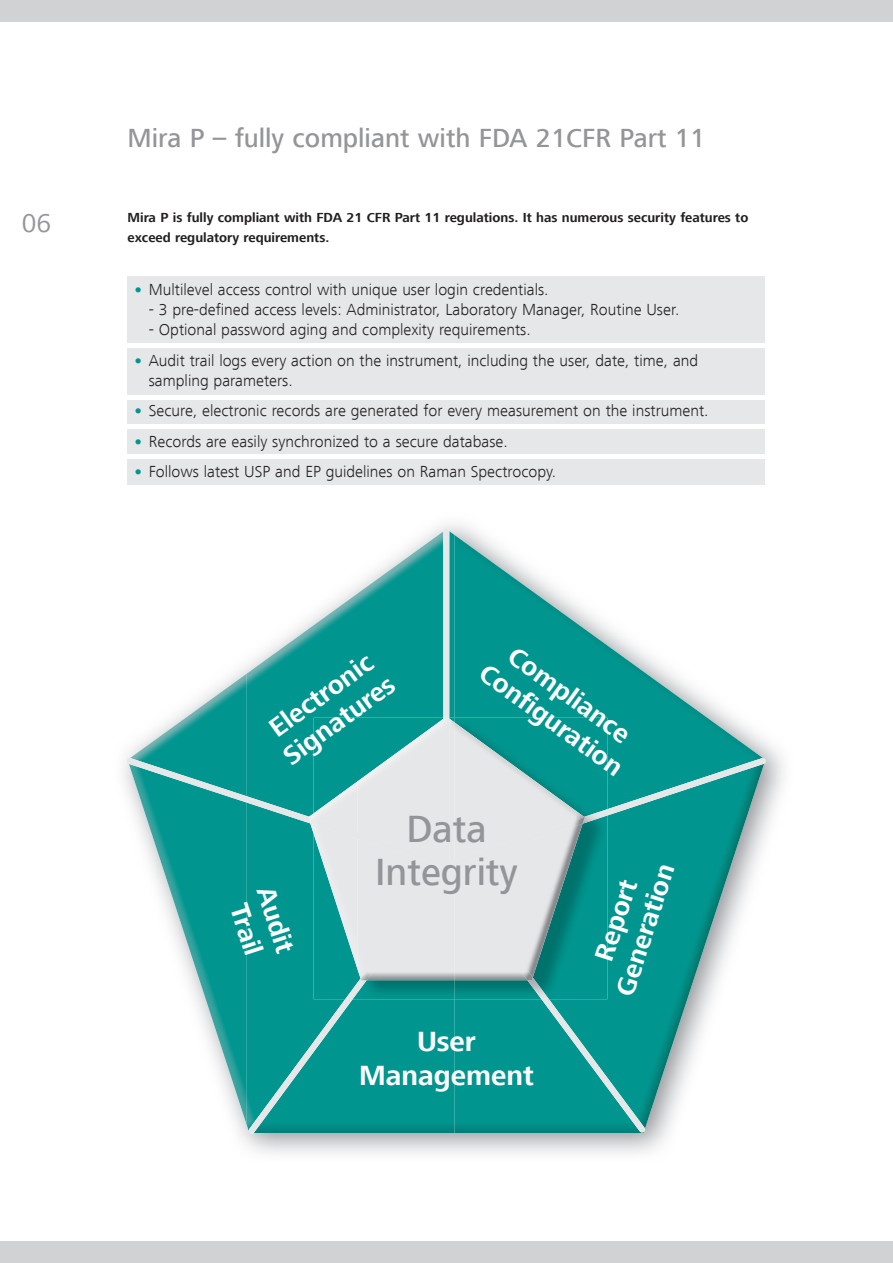
<style>
.page{position:relative;width:893px;height:1263px;background:#fff}
.page>*{position:absolute;margin:0;border:0;box-sizing:border-box;transform-origin:0 0}
.t1{font:500 39px/42.8px "Frutiger Next LT";color:#939598;text-align:center}
.t2{font:700 28.65px/34px "Frutiger Next LT";color:#fff;text-align:center}
.t3{font:700 27px/30.8px "Frutiger Next LT";color:#fff}
.t4{font:500 27px "Frutiger Next LT";color:#939598}
.t5{font:27px "Frutiger Next LT";color:#939598}
.t6{font:300 16.5px/20.2px "Frutiger Next LT";color:#231f20}
.t7{font:700 13.5px/19.5px "Frutiger Next LT";color:#231f20}
.s1{font-weight:800;color:#00968f}
</style>
<div class="page">
<div style="left:0;top:1242px;width:893px;height:21px;background:#d1d2d4"></div>
<div style="left:0;top:0;width:893px;height:21px;background:#d1d2d4"></div>
<div style="left:128px;top:276px;width:637px;height:209px;background:#e6e7e9"></div>
<hr style="left:128px;top:344px;width:637px;height:4px;background:#fff">
<hr style="left:128px;top:425px;width:637px;height:4px;background:#fff">
<hr style="left:128px;top:395px;width:637px;height:4px;background:#fff">
<hr style="left:128px;top:455px;width:637px;height:4px;background:#fff">
<img style="left:129px;top:674px;width:117px;height:449px">
<img style="left:454px;top:535px;width:310px;height:598px">
<img style="left:246px;top:531px;width:208px;height:602px">
<svg style="left:447px;top:868px;width:198px;height:265px;background:#089891"></svg>
<div style="left:443px;top:528px;width:6px;height:336px;background:#e6e7e9;border-radius:3px"></div>
<svg style="left:248px;top:868px;width:199px;height:266px;background:#089791"></svg>
<img style="left:454px;top:718px;width:153px;height:40px">
<img style="left:454px;top:868px;width:153px;height:131px">
<img style="left:367px;top:980px;width:87px;height:19px">
<img style="left:527px;top:977px;width:22px;height:22px">
<div style="left:314px;top:718px;width:129px;height:40px;background:#00968f"></div>
<img style="left:314px;top:969px;width:43px;height:30px">
<img style="left:345px;top:978px;width:22px;height:21px">
<svg style="left:126px;top:758px;width:640px;height:110px;background:#25a19c"></svg>
<img style="left:314px;top:781px;width:43px;height:188px">
<img style="left:314px;top:818px;width:43px;height:21px">
<svg style="left:443px;top:716px;width:11px;height:3px"></svg>
<img style="left:454px;top:722px;width:130px;height:95px">
<img style="left:357px;top:719px;width:97px;height:113px">
<img style="left:533px;top:867px;width:50px;height:110px">
<img style="left:357px;top:867px;width:3px;height:111px">
<div style="left:357px;top:832px;width:89px;height:35px;background:#e6e7e9"></div>
<div style="left:360px;top:867px;width:173px;height:113px;background:#e6e7e9"></div>
<img style="left:446px;top:817px;width:139px;height:50px">
<img style="left:443px;top:718px;width:6px;height:146px">
<h3 class="t5" style="left:22px;top:208px;width:31px">06</h3>
<h3 class="t4" style="left:128px;top:123px;width:579px">Mira P – fully compliant with FDA 21CFR Part 11</h3>
<p class="t7" style="left:128px;top:208px;width:622px">Mira P is fully compliant with FDA 21 CFR Part 11 regulations. It has numerous security features to exceed regulatory requirements.</p>
<p class="t6" style="left:133px;top:279px;width:417px"><span class="s1">•</span> Multilevel access control with unique user login credentials.</p>
<p class="t6" style="left:149px;top:299px;width:532px">- 3 pre-defined access levels: Administrator, Laboratory Manager, Routine User.</p>
<p class="t6" style="left:149px;top:320px;width:383px">- Optional password aging and complexity requirements.</p>
<p class="t6" style="left:149px;top:350px;width:551px;text-indent:-16px"><span class="s1">•</span> Audit trail logs every action on the instrument, including the user, date, time, and sampling parameters.</p>
<p class="t6" style="left:133px;top:401px;width:577px"><span class="s1">•</span> Secure, electronic records are generated for every measurement on the instrument.</p>
<p class="t6" style="left:133px;top:431px;width:376px"><span class="s1">•</span> Records are easily synchronized to a secure database.</p>
<p class="t6" style="left:133px;top:461px;width:425px"><span class="s1">•</span> Follows latest USP and EP guidelines on Raman Spectrocopy.</p>
<h3 class="t3" style="left:259px;top:721px;width:132px;rotate:-36deg">Electronic<br>Signatures</h3>
<h3 class="t3" style="left:509px;top:632px;width:172px;text-align:center;rotate:36deg">Compliance<br>Confi guration</h3>
<h3 class="t3" style="left:280px;top:883px;width:69px;rotate:72deg">Audit<br>Trail</h3>
<h1 class="t1" style="left:375px;top:808px;width:144px">Data<br>Integrity</h1>
<h2 class="t2" style="left:359px;top:1024px;width:176px">User<br>Management</h2>
<h3 class="t3" style="left:580px;top:981px;width:139px;text-align:center;rotate:-72deg">Report<br>Generation</h3>
</div>
